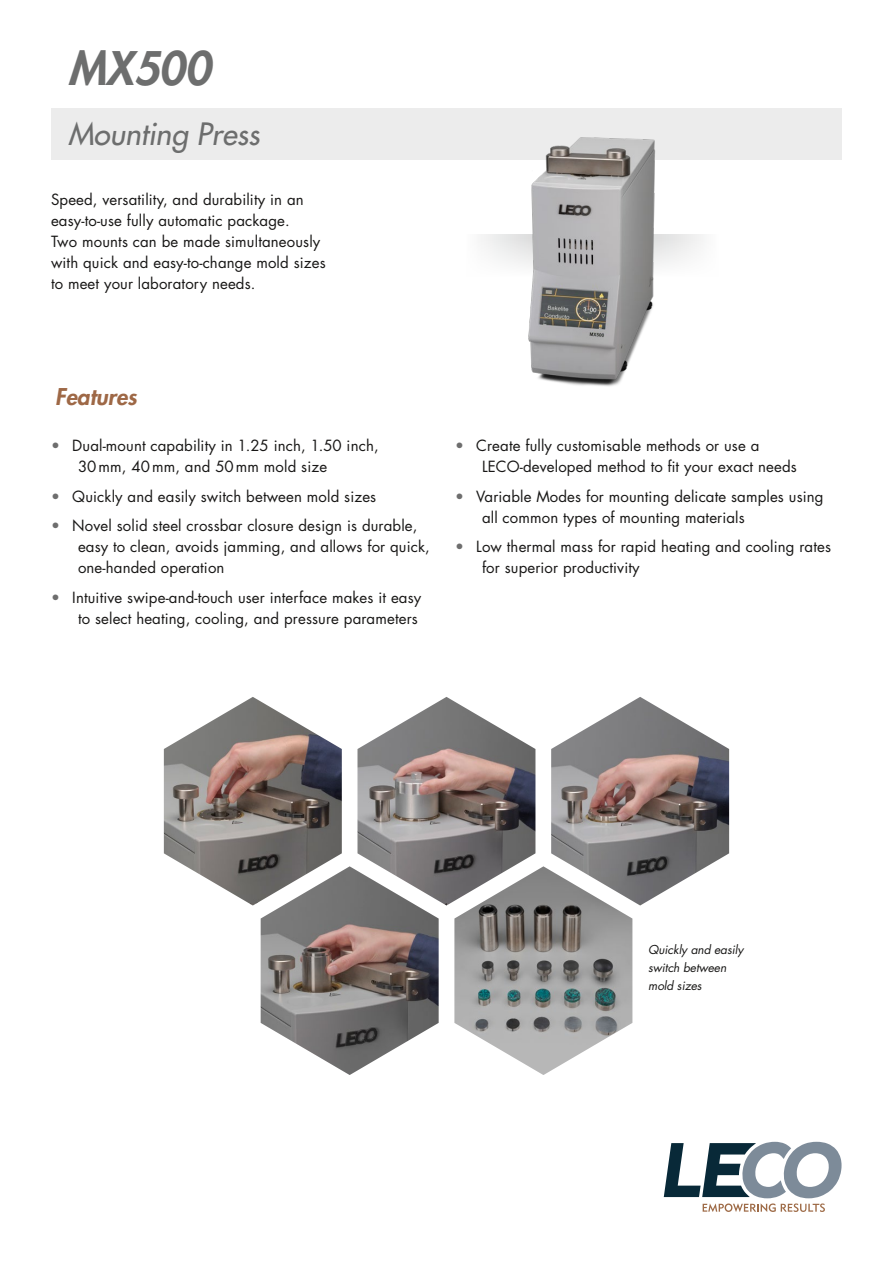
<style>
.page{position:relative;width:893px;height:1263px;background:#fff}
.page>*{position:absolute;margin:0;border:0;box-sizing:border-box;transform-origin:0 0}
.t1{font:italic 800 45px "Futura Std";color:#6d6e6e}
.t2{font:italic 500 30px "Futura Std";color:#6d6e6e}
.t3{font:italic 800 22.5px "Futura Std";color:#9e6846}
.t4{font:15px/21px "Futura Std";letter-spacing:.01em;color:#181716}
.t5{font:italic 12px/18px "Futura Std";letter-spacing:-.01em;color:#181716}
.s1{color:#6e6e6e}
</style>
<div class="page">
<div style="left:461px;top:234px;width:257px;height:43px;background:#f9f9f9"></div>
<div style="left:51px;top:108px;width:791px;height:51px;background:#ececec"></div>
<svg style="left:164px;top:697px;width:565px;height:378px"></svg>
<img style="left:454px;top:866px;width:178px;height:209px">
<img style="left:505px;top:137px;width:170px;height:250px">
<svg style="left:664px;top:1142px;width:177px;height:70px"></svg>
<h1 class="t1" style="left:68px;top:40px;width:144px">MX500</h1>
<h2 class="t2" style="left:68px;top:115px;width:193px">Mounting Press</h2>
<p class="t4" style="left:51px;top:189px;width:276px">Speed, versatility, and durability in an easy-to-use fully automatic package.<br>Two mounts can be made simultaneously with quick and easy-to-change mold sizes to meet your laboratory needs.</p>
<h3 class="t3" style="left:55px;top:383px;width:83px">Features</h3>
<p class="t4" style="left:78px;top:435px;width:302px;text-indent:-27px"><span class="s1">•</span> Dual-mount capability in 1.25 inch, 1.50 inch,<br>30mm, 40mm, and 50mm mold size</p>
<p class="t4" style="left:51px;top:486px;width:327px"><span class="s1">•</span> Quickly and easily switch between mold sizes</p>
<p class="t4" style="left:78px;top:515px;width:353px;text-indent:-27px"><span class="s1">•</span> Novel solid steel crossbar closure design is durable, easy to clean, avoids jamming, and allows for quick, one-handed operation</p>
<p class="t4" style="left:51px;top:587px;width:372px;text-align:right"><span class="s1">•</span> Intuitive swipe-and-touch user interface makes it easy to select heating, cooling, and pressure parameters</p>
<p class="t4" style="left:482px;top:435px;width:316px;text-indent:-27px"><span class="s1">•</span> Create fully customisable methods or use a<br>LECO-developed method to fit your exact needs</p>
<p class="t4" style="left:482px;top:486px;width:343px;text-indent:-27px"><span class="s1">•</span> Variable Modes for mounting delicate samples using all common types of mounting materials</p>
<p class="t4" style="left:482px;top:536px;width:350px;text-indent:-27px"><span class="s1">•</span> Low thermal mass for rapid heating and cooling rates for superior productivity</p>
<p class="t5" style="left:648px;top:940px;width:97px">Quickly and easily switch between mold sizes</p>
</div>
